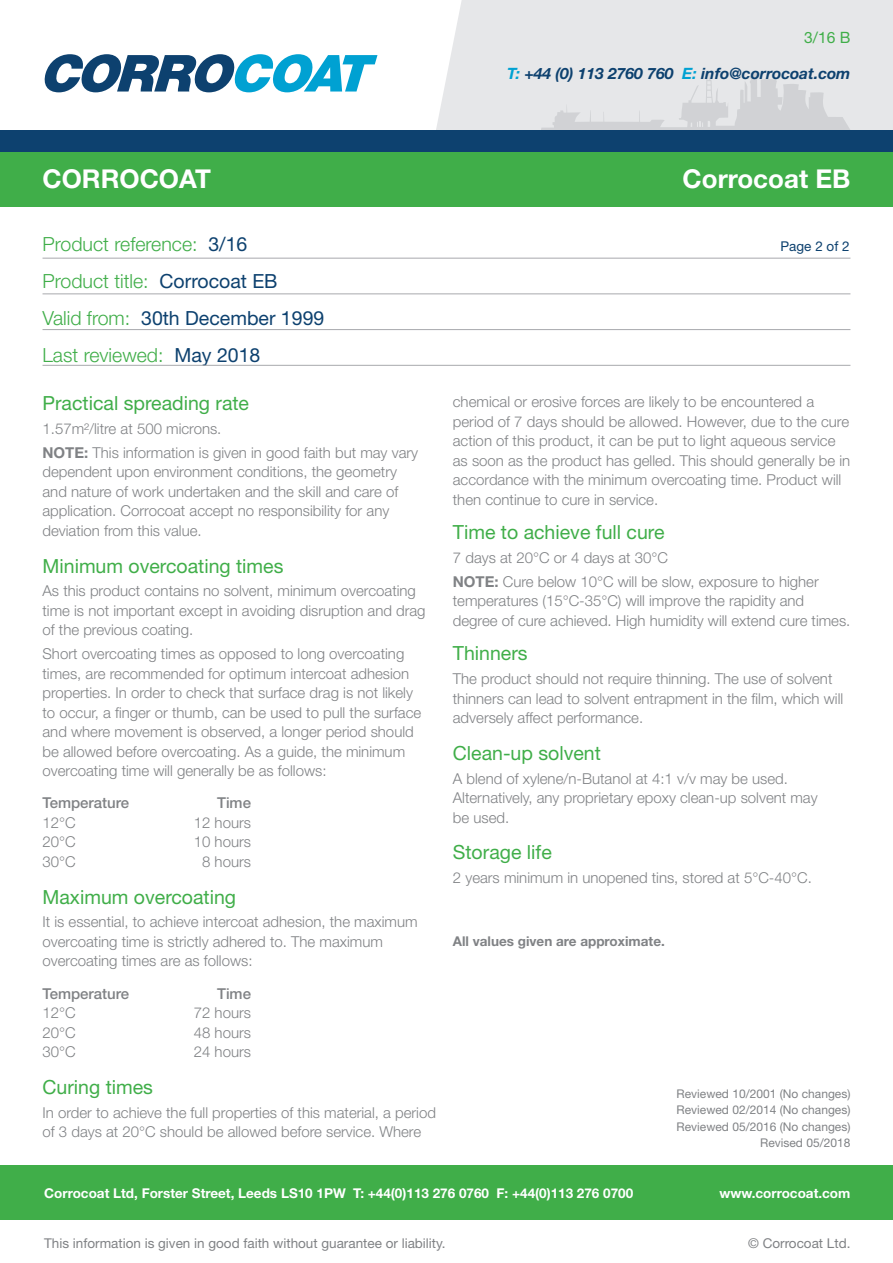
<style>
.page{position:relative;width:893px;height:1263px;background:#fff}
.page>*{position:absolute;margin:0;border:0;box-sizing:border-box;transform-origin:0 0}
.t1{font:700 25.95px "Helvetica Neue LT Std";color:#fff}
.Paragraph_Style_1{font:19.5px "Helvetica Neue LT Std";color:#40ae49}
.t2{font:300 19.5px "Helvetica Neue LT Std";color:#40ae49}
.t3{font:19.5px "Helvetica Neue LT Std";color:#0d416f}
.t4{font:italic 700 15.6px "Helvetica Neue LT Std";color:#0d416f}
.t5{font:15.6px "Helvetica Neue LT Std";color:#40ae49}
.Paragraph_Style_1-2{font:300 15px/19.5px "Helvetica Neue LT Std";color:#808285}
.t6{font:500 15px "Helvetica Neue LT Std";color:#808285}
.t7{font:700 13.5px "Helvetica Neue LT Std";color:#fff}
.t8{font:13.5px "Helvetica Neue LT Std";color:#808285}
.t9{font:700 13.5px "Helvetica Neue LT Std";color:#808285}
.t10{font:13.5px "Helvetica Neue LT Std";color:#0d416f}
.t11{font:12px "Helvetica Neue LT Std";color:#808285}
.s1{color:#00a1d2}
.s2{font-weight:400;color:#0d416f}
.s3{font-weight:300;color:#40ae49}
.s4{font-weight:700}
</style>
<div class="page">
<div style="left:0;top:1165px;width:893px;height:55px;background:#40ae49"></div>
<div style="left:436px;top:0;width:457px;height:131px;background:#e6e7e9"></div>
<svg style="left:44px;top:54px;width:333px;height:38px"></svg>
<svg style="left:541px;top:74px;width:309px;height:57px;background:#dadcdf"></svg>
<div style="left:0;top:131px;width:893px;height:21px;background:#0d416f"></div>
<div style="left:0;top:152px;width:893px;height:55px;background:#40ae49"></div>
<hr style="left:43px;top:258px;width:807px;height:1px;background:#a8a9ad">
<hr style="left:43px;top:293px;width:807px;height:1px;background:#a8a9ad">
<hr style="left:43px;top:365px;width:807px;height:1px;background:#a8a9ad">
<hr style="left:43px;top:329px;width:807px;height:1px;background:#a8a9ad">
<p class="t5" style="left:804px;top:28px;width:48px">3/16 B</p>
<p class="t4" style="left:507px;top:64px;width:345px"><span class="s1">T:</span> +44 (0) 113 2760 760 <span class="s1">E:</span> info@corrocoat.com</p>
<p class="t1" style="left:43px;top:163px;width:170px">CORROCOAT</p>
<p class="t1" style="left:683px;top:163px;width:169px">Corrocoat EB</p>
<p class="t2" style="left:43px;top:232px;width:206px">Product reference: <span class="s2">3/16</span></p>
<p class="t10" style="left:781px;top:238px;width:71px">Page 2 of 2</p>
<p class="t2" style="left:43px;top:269px;width:237px">Product title: <span class="s2">Corrocoat EB</span></p>
<p class="t3" style="left:43px;top:306px;width:283px"><span class="s3">Valid from:</span> 30th December 1999</p>
<p class="t2" style="left:43px;top:343px;width:219px">Last reviewed: <span class="s2">May 2018</span></p>
<p class="Paragraph_Style_1" style="left:43px;top:392px;width:208px">Practical spreading rate</p>
<p class="Paragraph_Style_1-2" style="left:43px;top:419px;width:180px">1.57m²/litre at 500 microns.</p>
<p class="Paragraph_Style_1-2" style="left:43px;top:442px;width:377px"><span class="s4">NOTE:</span> This information is given in good faith but may vary dependent upon environment conditions, the geometry and nature of work undertaken and the skill and care of application. Corrocoat accept no responsibility for any deviation from this value.</p>
<p class="Paragraph_Style_1" style="left:43px;top:554px;width:242px">Minimum overcoating times</p>
<p class="Paragraph_Style_1-2" style="left:43px;top:581px;width:385px">As this product contains no solvent, minimum overcoating time is not important except in avoiding disruption and drag of the previous coating.</p>
<p class="Paragraph_Style_1-2" style="left:43px;top:644px;width:380px">Short overcoating times as opposed to long overcoating times, are recommended for optimum intercoat adhesion properties. In order to check that surface drag is not likely to occur, a finger or thumb, can be used to pull the surface and where movement is observed, a longer period should be allowed before overcoating. As a guide, the minimum overcoating time will generally be as follows:</p>
<p class="t6" style="left:43px;top:794px;width:88px">Temperature</p>
<p class="t6" style="left:217px;top:794px;width:35px">Time</p>
<p class="Paragraph_Style_1-2" style="left:43px;top:812px;width:35px">12°C</p>
<p class="Paragraph_Style_1-2" style="left:194px;top:812px;width:59px">12 hours</p>
<p class="Paragraph_Style_1-2" style="left:43px;top:832px;width:35px">20°C</p>
<p class="Paragraph_Style_1-2" style="left:194px;top:832px;width:59px">10 hours</p>
<p class="Paragraph_Style_1-2" style="left:43px;top:851px;width:35px">30°C</p>
<p class="Paragraph_Style_1-2" style="left:202px;top:851px;width:50px">8 hours</p>
<p class="Paragraph_Style_1" style="left:43px;top:885px;width:195px">Maximum overcoating</p>
<p class="Paragraph_Style_1-2" style="left:43px;top:912px;width:377px">It is essential, to achieve intercoat adhesion, the maximum overcoating time is strictly adhered to. The maximum overcoating times are as follows:</p>
<p class="t6" style="left:43px;top:984px;width:88px">Temperature</p>
<p class="t6" style="left:217px;top:984px;width:35px">Time</p>
<p class="Paragraph_Style_1-2" style="left:43px;top:1003px;width:35px">12°C</p>
<p class="Paragraph_Style_1-2" style="left:194px;top:1003px;width:59px">72 hours</p>
<p class="Paragraph_Style_1-2" style="left:43px;top:1022px;width:35px">20°C</p>
<p class="Paragraph_Style_1-2" style="left:194px;top:1022px;width:59px">48 hours</p>
<p class="Paragraph_Style_1-2" style="left:43px;top:1042px;width:35px">30°C</p>
<p class="Paragraph_Style_1-2" style="left:194px;top:1042px;width:59px">24 hours</p>
<p class="Paragraph_Style_1" style="left:43px;top:1075px;width:112px">Curing times</p>
<p class="Paragraph_Style_1-2" style="left:43px;top:1102px;width:395px">In order to achieve the full properties of this material, a period of 3 days at 20°C should be allowed before service. Where</p>
<p class="Paragraph_Style_1-2" style="left:453px;top:392px;width:399px">chemical or erosive forces are likely to be encountered a period of 7 days should be allowed. However, due to the cure action of this product, it can be put to light aqueous service as soon as the product has gelled. This should generally be in accordance with the minimum overcoating time. Product will then continue to cure in service.</p>
<p class="Paragraph_Style_1" style="left:453px;top:521px;width:213px">Time to achieve full cure</p>
<p class="Paragraph_Style_1-2" style="left:453px;top:548px;width:217px">7 days at 20°C or 4 days at 30°C</p>
<p class="Paragraph_Style_1-2" style="left:453px;top:571px;width:399px"><span class="s4">NOTE:</span> Cure below 10°C will be slow, exposure to higher temperatures (15°C-35°C) will improve the rapidity and degree of cure achieved. High humidity will extend cure times.</p>
<p class="Paragraph_Style_1" style="left:453px;top:642px;width:76px">Thinners</p>
<p class="Paragraph_Style_1-2" style="left:453px;top:669px;width:392px">The product should not require thinning. The use of solvent thinners can lead to solvent entrapment in the film, which will adversely affect performance.</p>
<p class="Paragraph_Style_1" style="left:453px;top:741px;width:150px">Clean-up solvent</p>
<p class="Paragraph_Style_1-2" style="left:453px;top:768px;width:366px">A blend of xylene/n-Butanol at 4:1 v/v may be used.<br>Alternatively, any proprietary epoxy clean-up solvent may be used.</p>
<p class="Paragraph_Style_1" style="left:453px;top:841px;width:100px">Storage life</p>
<p class="Paragraph_Style_1-2" style="left:453px;top:868px;width:361px">2 years minimum in unopened tins, stored at 5°C-40°C.</p>
<p class="t9" style="left:453px;top:933px;width:213px">All values given are approximate.</p>
<p class="t11" style="left:677px;top:1086px;width:175px">Reviewed 10/2001 (No changes)</p>
<p class="t11" style="left:677px;top:1103px;width:175px">Reviewed 02/2014 (No changes)</p>
<p class="t11" style="left:677px;top:1119px;width:175px">Reviewed 05/2016 (No changes)</p>
<p class="t11" style="left:760px;top:1136px;width:92px">Revised 05/2018</p>
<p class="t7" style="left:44px;top:1184px;width:591px">Corrocoat Ltd, Forster Street, Leeds LS10 1PW T: +44(0)113 276 0760 F: +44(0)113 276 0700</p>
<p class="t8" style="left:44px;top:1235px;width:403px">This information is given in good faith without guarantee or liability.</p>
<p class="t8" style="left:748px;top:1235px;width:104px">© Corrocoat Ltd.</p>
<p class="t7" style="left:719px;top:1184px;width:132px">www.corrocoat.com</p>
</div>
